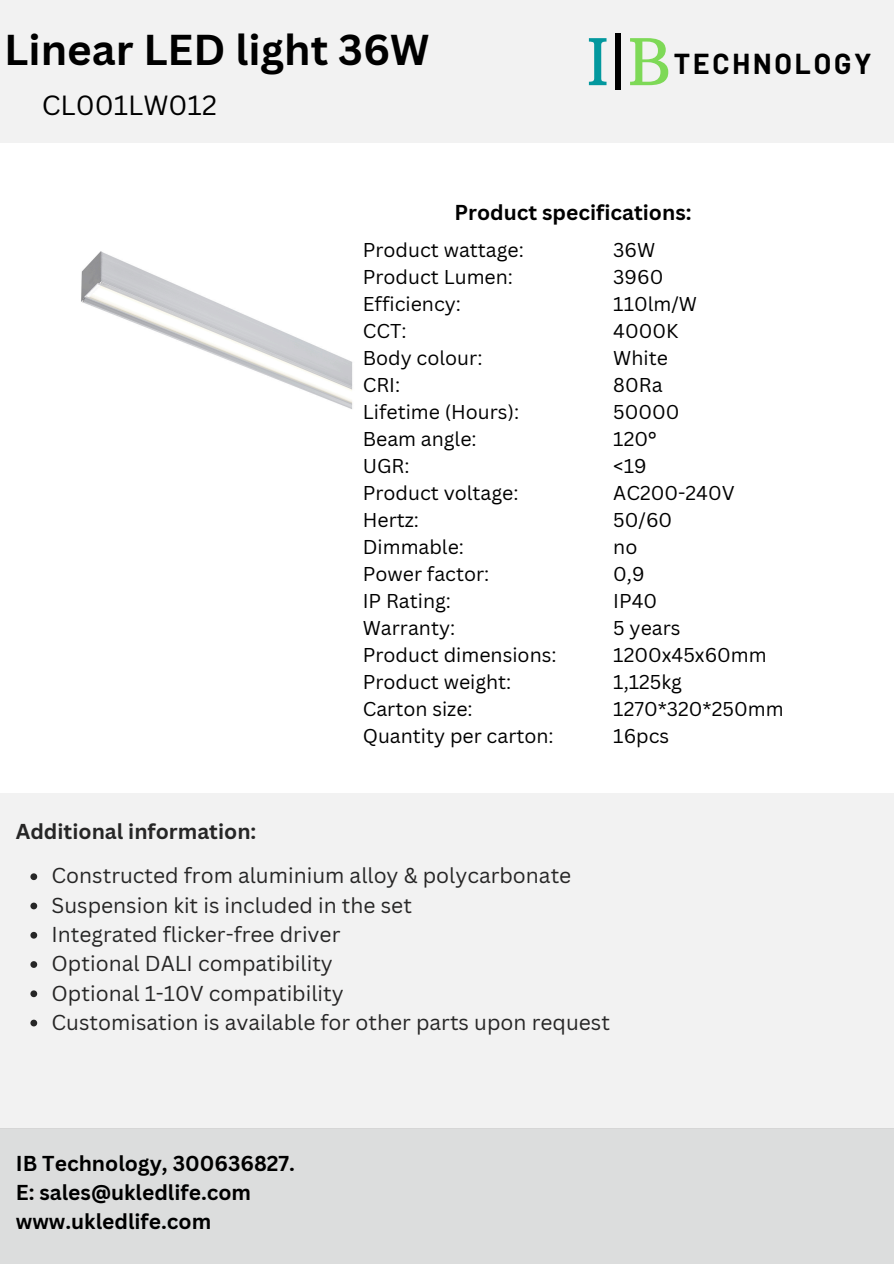
<style>
.page{position:relative;width:894px;height:1264px;background:#fff}
.page>*{position:absolute;margin:0;border:0;box-sizing:border-box;transform-origin:0 0}
.t1{font:64.2px "Arbutus Slab";color:#03989e}
.t2{font:700 42px "Canva Sans";color:#000}
.t3{font:700 28.2px "Barlow";letter-spacing:.1em;color:#000}
.t4{font:27px "Canva Sans";color:#000}
.t5{font:21px "Canva Sans";color:#000}
.t6{font:700 21px/29.2px "Canva Sans";color:#000}
.t7{font:19.5px "Canva Sans";color:#000}
.s1{color:#000}
.s2{color:#7ed957}
</style>
<div class="page">
<div style="left:0;top:0;width:893px;height:143px;background:#f2f2f2"></div>
<div style="left:0;top:1128px;width:893px;height:135px;background:#dcdddd"></div>
<img style="left:81px;top:251px;width:272px;height:158px">
<div style="left:0;top:792px;width:893px;height:336px;background:#f2f2f2"></div>
<p class="t2" style="left:4px;top:20px;width:426px">Linear LED light 36W</p>
<p class="t4" style="left:42px;top:86px;width:176px">CL001LW012</p>
<p class="t1" style="left:586px;top:22px;width:86px">I<span class="s1">|</span><span class="s2">B</span></p>
<p class="t3" style="left:673px;top:46px;width:199px">TECHNOLOGY</p>
<p class="t6" style="left:454px;top:197px;width:238px">Product specifications:</p>
<h5 class="t6" style="left:16px;top:816px;width:242px">Additional information:</h5>
<h1 class="t7" style="left:362px;top:236px;width:163px">Product wattage:</h1>
<h3 class="t7" style="left:362px;top:263px;width:152px">Product Lumen:</h3>
<h4 class="t7" style="left:362px;top:290px;width:100px">Efficiency:</h4>
<h5 class="t7" style="left:362px;top:317px;width:45px">CCT:</h5>
<p class="t7" style="left:362px;top:344px;width:121px">Body colour:</p>
<p class="t7" style="left:362px;top:371px;width:39px">CRI:</p>
<p class="t7" style="left:362px;top:398px;width:158px">Lifetime (Hours):</p>
<p class="t7" style="left:362px;top:425px;width:115px">Beam angle:</p>
<p class="t7" style="left:362px;top:452px;width:48px">UGR:</p>
<p class="t7" style="left:362px;top:479px;width:157px">Product voltage:</p>
<p class="t7" style="left:362px;top:506px;width:58px">Hertz:</p>
<p class="t7" style="left:362px;top:533px;width:103px">Dimmable:</p>
<p class="t7" style="left:362px;top:560px;width:128px">Power factor:</p>
<p class="t7" style="left:362px;top:587px;width:90px">IP Rating:</p>
<p class="t7" style="left:362px;top:614px;width:94px">Warranty:</p>
<p class="t7" style="left:362px;top:641px;width:195px">Product dimensions:</p>
<p class="t7" style="left:362px;top:668px;width:150px">Product weight:</p>
<p class="t7" style="left:362px;top:695px;width:111px">Carton size:</p>
<p class="t7" style="left:362px;top:722px;width:192px">Quantity per carton:</p>
<p class="t7" style="left:613px;top:236px;width:44px">36W</p>
<p class="t7" style="left:613px;top:263px;width:52px">3960</p>
<p class="t7" style="left:613px;top:290px;width:85px">110lm/W</p>
<p class="t7" style="left:613px;top:317px;width:67px">4000K</p>
<p class="t7" style="left:613px;top:344px;width:56px">White</p>
<p class="t7" style="left:613px;top:371px;width:51px">80Ra</p>
<p class="t7" style="left:613px;top:398px;width:68px">50000</p>
<p class="t7" style="left:613px;top:425px;width:45px">120°</p>
<p class="t7" style="left:613px;top:452px;width:35px">&lt;19</p>
<p class="t7" style="left:613px;top:479px;width:123px">AC200-240V</p>
<p class="t7" style="left:613px;top:506px;width:60px">50/60</p>
<p class="t7" style="left:613px;top:533px;width:26px">no</p>
<p class="t7" style="left:613px;top:560px;width:33px">0,9</p>
<p class="t7" style="left:613px;top:587px;width:46px">IP40</p>
<p class="t7" style="left:613px;top:614px;width:69px">5 years</p>
<p class="t7" style="left:613px;top:641px;width:155px">1200x45x60mm</p>
<p class="t7" style="left:613px;top:668px;width:70px">1,125kg</p>
<p class="t7" style="left:613px;top:695px;width:172px">1270*320*250mm</p>
<p class="t7" style="left:613px;top:722px;width:57px">16pcs</p>
<h5 class="t5" style="left:51px;top:861px;width:521px">Constructed from aluminium alloy &amp; polycarbonate</h5>
<p class="t5" style="left:51px;top:890px;width:362px">Suspension kit is included in the set</p>
<p class="t5" style="left:51px;top:919px;width:290px">Integrated flicker-free driver</p>
<p class="t5" style="left:51px;top:948px;width:283px">Optional DALI compatibility</p>
<p class="t5" style="left:51px;top:978px;width:293px">Optional 1-10V compatibility</p>
<p class="t5" style="left:51px;top:1007px;width:560px">Customisation is available for other parts upon request</p>
<p class="t6" style="left:16px;top:1147px;width:281px">IB Technology, 300636827.<br>E: sales@ukledlife.com www.ukledlife.com</p>
</div>
